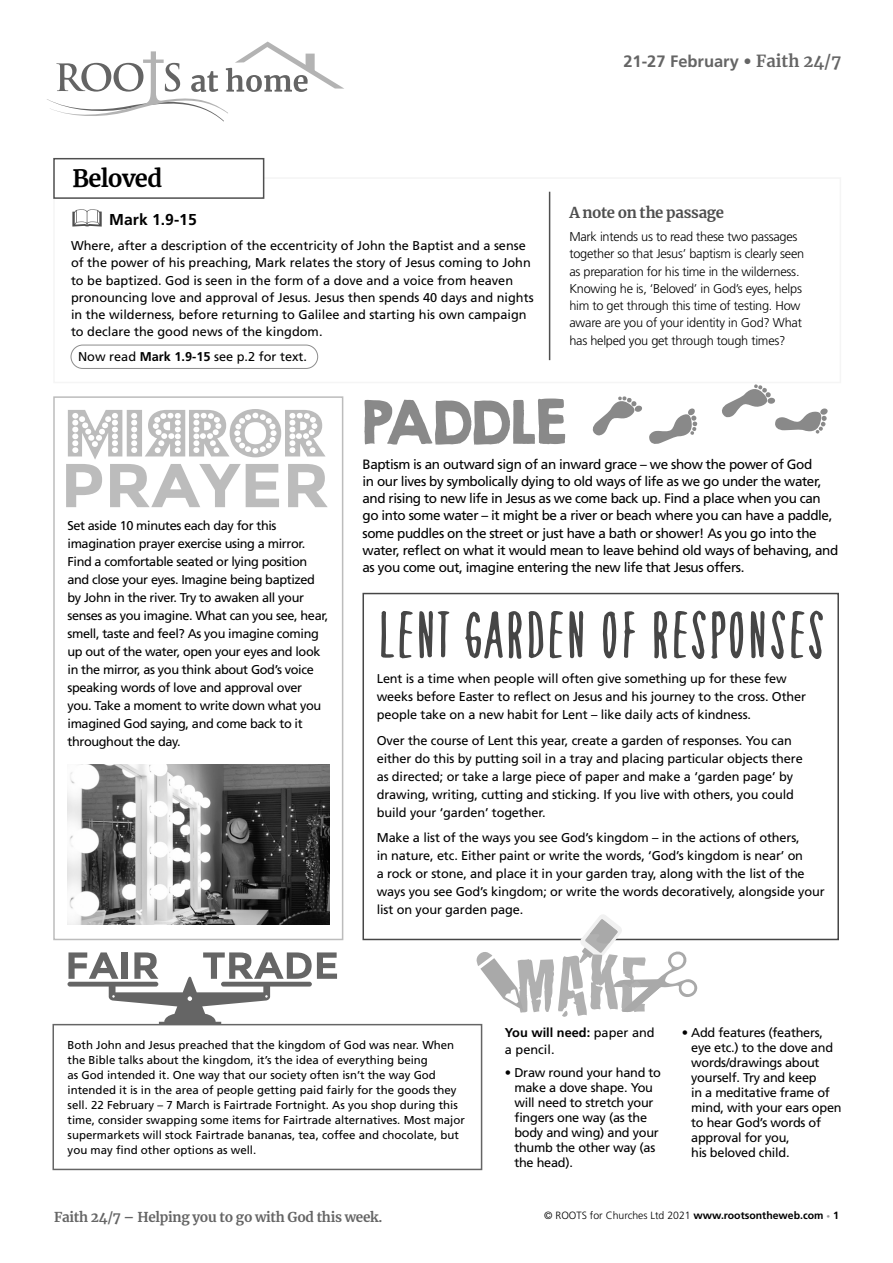
<style>
.page{position:relative;width:893px;height:1263px;background:#fff}
.page>*{position:absolute;margin:0;border:0;box-sizing:border-box;transform-origin:0 0}
._2020_BODY_TEXT{font:63.75px "Assoonaspossible";color:#464646}
.t1{font:54px "KG Second Chances Solid";color:#898989}
._2020_Opener_WEEKLY{font:700 23.7px "Merriweather";letter-spacing:-.025em;color:#000}
.t2{font:700 16.5px "Frutiger LT Std";color:#656565}
._2020_BODY_TEXT-2{font:700 15.75px "Frutiger LT Std";color:#000}
._2020_Opener_WEEKLY-2{font:700 15px "Merriweather";letter-spacing:-.02em;color:#4f4f4f}
._2020_BODY_TEXT-3{font:13.5px/17.2px "Frutiger LT Std";letter-spacing:-.03em;color:#000}
._2020_BODY_TEXT-4{font:700 13.5px "Merriweather";letter-spacing:-.02em;color:#656565}
._2020_BODY_TEXT-5{font:12.75px/15px "Frutiger LT Std";letter-spacing:-.01em;color:#000}
._2020_BODY_TEXT-6{font:12.75px/18px "Frutiger LT Std";letter-spacing:-.03em;color:#000}
._2020_BODY_TEXT-7{font:300 12.75px/17.2px "Frutiger LT Std";letter-spacing:-.02em;color:#000}
._2020_BODY_TEXT-8{font:11.55px/15px "Frutiger LT Std";color:#000}
._2020_BODY_TEXT-9{font:300 10.5px "Frutiger LT Std";color:#000}
.s1{font-family:"Merriweather"}
.s2{font-weight:700}
.s3{font-weight:700;font-size:7.5px;color:#9d9d9d}
</style>
<div class="page">
<div style="left:52px;top:1024px;width:430px;height:146px;border:2px solid #656565"></div>
<div style="left:362px;top:593px;width:477px;height:347px;border:2px solid #464646"></div>
<div style="left:53px;top:396px;width:290px;height:544px;border:2px solid #bcbcbc"></div>
<svg style="left:72px;top:209px;width:30px;height:18px"></svg>
<svg style="left:473px;top:915px;width:225px;height:102px"></svg>
<svg style="left:47px;top:42px;width:297px;height:80px"></svg>
<div style="left:53px;top:158px;width:211px;height:41px;background:#fff;border:2px solid #4f4f4f"></div>
<hr style="left:549px;top:192px;width:1px;height:168px;background:#4f4f4f">
<div style="left:71px;top:345px;width:247px;height:24px;border:1px solid #8d8d8d;border-radius:12px"></div>
<img style="left:68px;top:764px;width:261px;height:161px">
<svg style="left:66px;top:409px;width:262px;height:98px"></svg>
<svg style="left:68px;top:952px;width:269px;height:73px"></svg>
<svg style="left:592px;top:396px;width:50px;height:40px"></svg>
<svg style="left:649px;top:408px;width:49px;height:36px"></svg>
<svg style="left:722px;top:384px;width:106px;height:50px"></svg>
<p class="_2020_Opener_WEEKLY" style="left:72px;top:162px;width:91px">Beloved</p>
<p class="t2" style="left:623px;top:51px;width:219px">21-27 February • <span class="s1">Faith 24/7</span></p>
<p class="_2020_Opener_WEEKLY-2" style="left:569px;top:202px;width:156px">A note on the passage</p>
<p class="_2020_BODY_TEXT-7" style="left:569px;top:228px;width:236px">Mark intends us to read these two passages together so that Jesus’ baptism is clearly seen as preparation for his time in the wilderness.<br>Knowing he is, ‘Beloved’ in God’s eyes, helps him to get through this time of testing. How aware are you of your identity in God? What has helped you get through tough times?</p>
<p class="_2020_BODY_TEXT-2" style="left:109px;top:211px;width:89px">Mark 1.9-15</p>
<p class="_2020_BODY_TEXT-5" style="left:71px;top:237px;width:464px;line-height:17.2px">Where, after a description of the eccentricity of John the Baptist and a sense of the power of his preaching, Mark relates the story of Jesus coming to John to be baptized. God is seen in the form of a dove and a voice from heaven pronouncing love and approval of Jesus. Jesus then spends 40 days and nights in the wilderness, before returning to Galilee and starting his own campaign to declare the good news of the kingdom.</p>
<p class="_2020_BODY_TEXT-5" style="left:78px;top:349px;width:230px">Now read <span class="s2">Mark 1.9-15</span> see p.2 for text.</p>
<p class="t1" style="left:362px;top:388px;width:206px">PADDLE</p>
<p class="_2020_BODY_TEXT-6" style="left:68px;top:516px;width:262px">Set aside 10 minutes each day for this imagination prayer exercise using a mirror.<br>Find a comfortable seated or lying position and close your eyes. Imagine being baptized by John in the river. Try to awaken all your senses as you imagine. What can you see, hear, smell, taste and feel? As you imagine coming up out of the water, open your eyes and look in the mirror, as you think about God’s voice speaking words of love and approval over you. Take a moment to write down what you imagined God saying, and come back to it throughout the day.</p>
<p class="_2020_BODY_TEXT-3" style="left:362px;top:455px;width:477px">Baptism is an outward sign of an inward grace – we show the power of God<br>in our lives by symbolically dying to old ways of life as we go under the water, and rising to new life in Jesus as we come back up. Find a place when you can go into some water – it might be a river or beach where you can have a paddle, some puddles on the street or just have a bath or shower! As you go into the water, reflect on what it would mean to leave behind old ways of behaving, and as you come out, imagine entering the new life that Jesus offers.</p>
<p class="_2020_BODY_TEXT" style="left:377px;top:600px;width:449px">LENT GARDEN OF RESPONSES</p>
<p class="_2020_BODY_TEXT-5" style="left:377px;top:670px;width:431px;line-height:18px">Lent is a time when people will often give something up for these few weeks before Easter to reflect on Jesus and his journey to the cross. Other people take on a new habit for Lent – like daily acts of kindness.</p>
<p class="_2020_BODY_TEXT-5" style="left:377px;top:731px;width:428px;line-height:18px">Over the course of Lent this year, create a garden of responses. You can either do this by putting soil in a tray and placing particular objects there as directed; or take a large piece of paper and make a ‘garden page’ by drawing, writing, cutting and sticking. If you live with others, you could build your ‘garden’ together.</p>
<p class="_2020_BODY_TEXT-5" style="left:377px;top:829px;width:449px;line-height:18px">Make a list of the ways you see God’s kingdom – in the actions of others,<br>in nature, etc. Either paint or write the words, ‘God’s kingdom is near’ on<br>a rock or stone, and place it in your garden tray, along with the list of the ways you see God’s kingdom; or write the words decoratively, alongside your list on your garden page.</p>
<p class="_2020_BODY_TEXT-8" style="left:68px;top:1037px;width:399px">Both John and Jesus preached that the kingdom of God was near. When the Bible talks about the kingdom, it’s the idea of everything being<br>as God intended it. One way that our society often isn’t the way God intended it is in the area of people getting paid fairly for the goods they sell. 22 February – 7 March is Fairtrade Fortnight. As you shop during this time, consider swapping some items for Fairtrade alternatives. Most major supermarkets will stock Fairtrade bananas, tea, coffee and chocolate, but you may find other options as well.</p>
<p class="_2020_BODY_TEXT-5" style="left:505px;top:1024px;width:151px;line-height:17.2px"><span class="s2">You will need:</span> paper and a pencil.</p>
<p class="_2020_BODY_TEXT-5" style="left:514px;top:1065px;width:148px;text-indent:-9px">• Draw round your hand to make a dove shape. You will need to stretch your fingers one way (as the body and wing) and your thumb the other way (as the head).</p>
<p class="_2020_BODY_TEXT-5" style="left:691px;top:1025px;width:152px;text-indent:-9px">• Add features (feathers, eye etc.) to the dove and words/drawings about yourself. Try and keep<br>in a meditative frame of mind, with your ears open to hear God’s words of approval for you,<br>his beloved child.</p>
<p class="_2020_BODY_TEXT-4" style="left:54px;top:1208px;width:330px">Faith 24/7 – Helping you to go with God this week.</p>
<p class="_2020_BODY_TEXT-9" style="left:544px;top:1210px;width:296px">© ROOTS for Churches Ltd 2021 <span class="s2">www.rootsontheweb.com</span> <span class="s3">•</span> <span class="s2">1</span></p>
</div>
